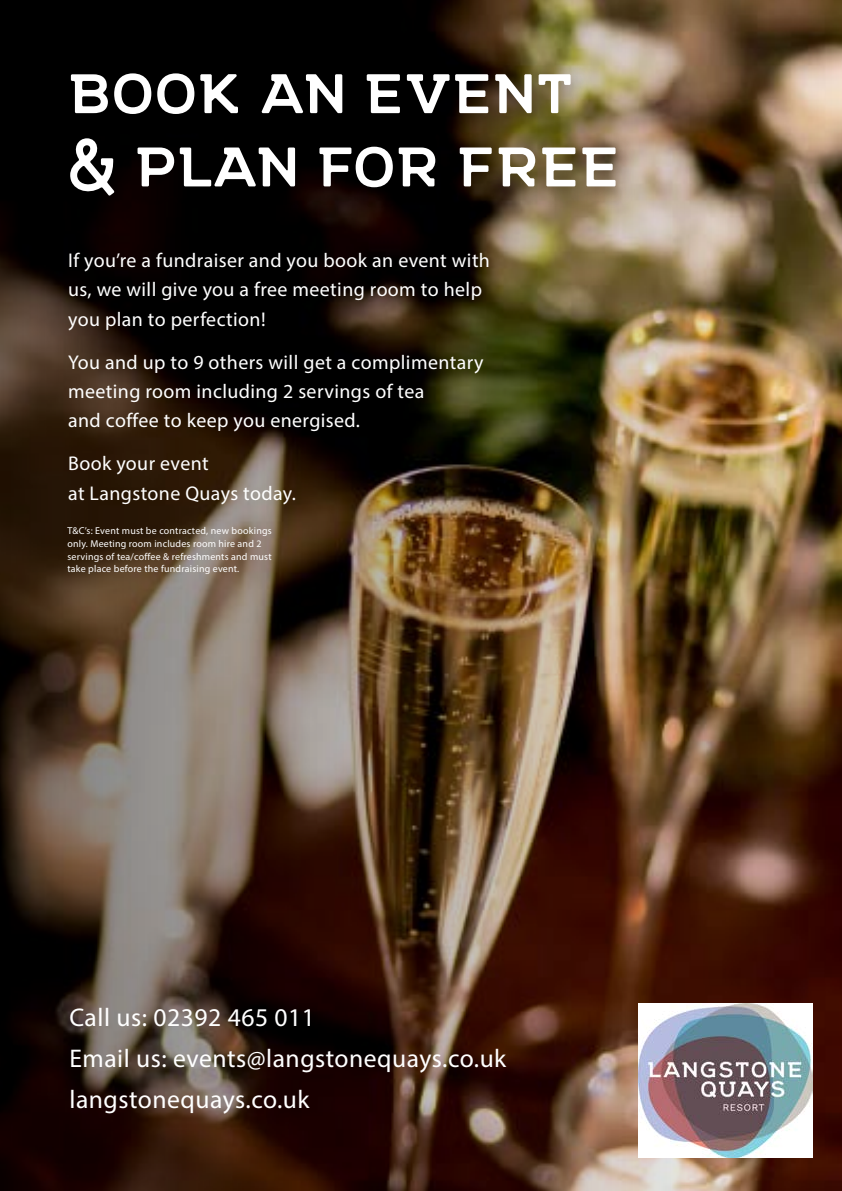
<style>
.page{position:relative;width:842px;height:1191px;background:#fff}
.page>*{position:absolute;margin:0;border:0;box-sizing:border-box;transform-origin:0 0}
.t1{font:700 69.7px/73.3px "NORTHWEST";color:#fff}
.t2{font:25.6px/41.1px "Myriad Pro";letter-spacing:.02em;color:#fff}
.t3{font:19.9px/29.2px "Myriad Pro";letter-spacing:.02em;color:#fff}
.t4{font:10px/12.8px "Myriad Pro";letter-spacing:.02em;color:#fff}
</style>
<div class="page">
<img style="left:0;top:0;width:842px;height:1191px">
<div style="left:58px;top:61px;width:579px;height:155px;background:#000;opacity:.35"></div>
<img style="left:638px;top:1003px;width:175px;height:155px">
<h1 class="t1" style="left:68px;top:56px;width:553px">BOOK AN EVENT &amp; PLAN FOR FREE</h1>
<p class="t3" style="left:68px;top:246px;width:423px">If you’re a fundraiser and you book an event with us, we will give you a free meeting room to help you plan to perfection!</p>
<p class="t3" style="left:68px;top:347px;width:417px">You and up to 9 others will get a complimentary meeting room including 2 servings of tea<br>and coffee to keep you energised.</p>
<p class="t3" style="left:68px;top:449px;width:229px">Book your event<br>at Langstone Quays today.</p>
<p class="t4" style="left:67px;top:524px;width:206px">T&amp;C’s: Event must be contracted, new bookings only. Meeting room includes room hire and 2 servings of tea/coffee &amp; refreshments and must take place before the fundraising event.</p>
<p class="t2" style="left:69px;top:996px;width:438px">Call us: 02392 465 011<br>Email us: events@langstonequays.co.uk langstonequays.co.uk</p>
</div>
